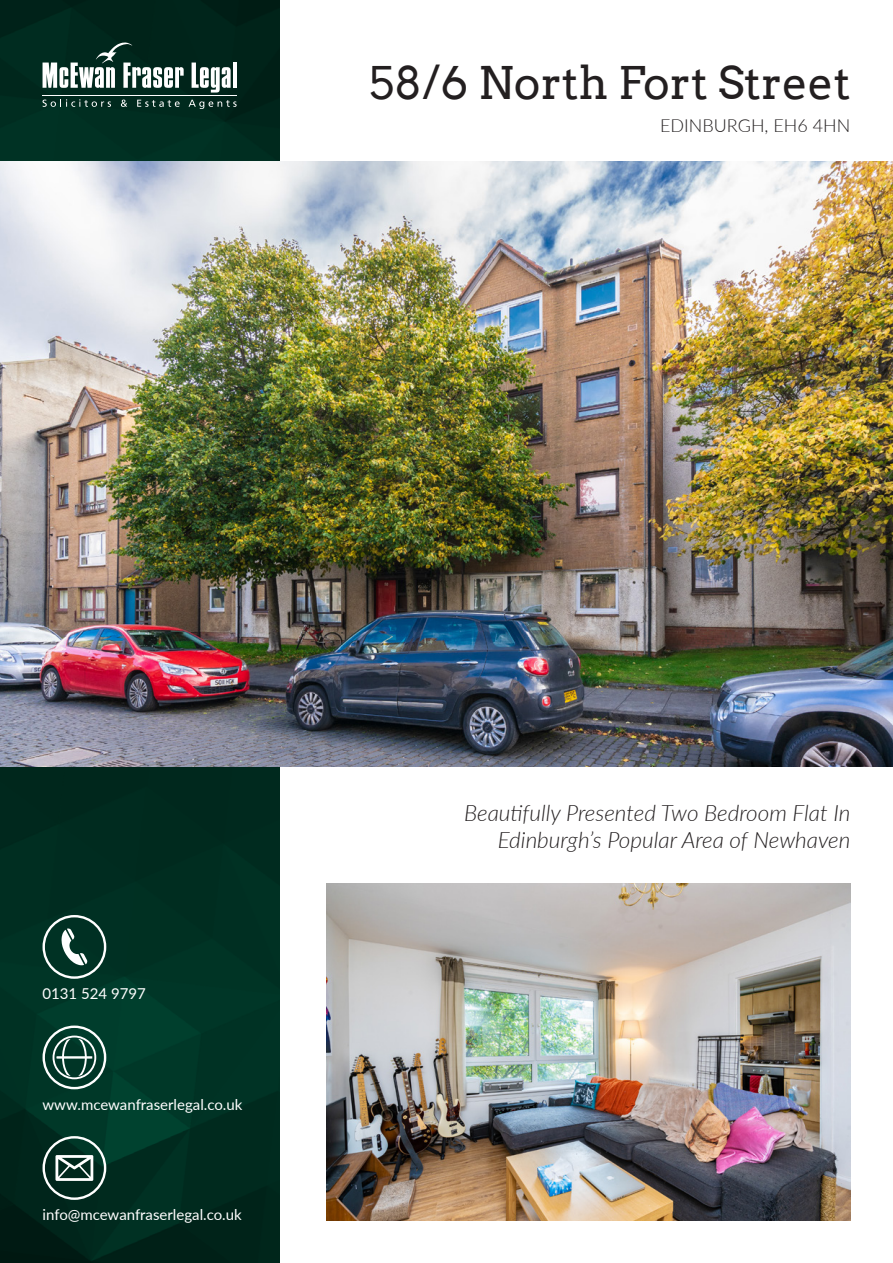
<style>
.page{position:relative;width:893px;height:1263px;background:#fff}
.page>*{position:absolute;margin:0;border:0;box-sizing:border-box;transform-origin:0 0}
.t1{font:45px "Arvo";color:#231f20}
.t2{font:italic 300 22.5px/27px "Lato";color:#231f20;text-align:right}
.t3{font:300 18px "Lato";color:#231f20}
.t4{font:15px "Lato";color:#fff}
</style>
<div class="page">
<img style="left:0;top:0;width:279px;height:1263px">
<img style="left:0;top:162px;width:893px;height:605px">
<svg style="left:43px;top:43px;width:141px;height:45px"></svg>
<svg style="left:192px;top:63px;width:39px;height:30px"></svg>
<hr style="left:233px;top:63px;width:4px;height:25px;background:#fff">
<hr style="left:43px;top:95px;width:194px;height:1px;background:#fff">
<svg style="left:43px;top:99px;width:68px;height:8px"></svg>
<svg style="left:121px;top:100px;width:6px;height:7px"></svg>
<svg style="left:137px;top:100px;width:43px;height:7px"></svg>
<svg style="left:189px;top:100px;width:48px;height:9px"></svg>
<img style="left:326px;top:883px;width:524px;height:337px">
<svg style="left:43px;top:915px;width:63px;height:64px;background:#335a4f"></svg>
<svg style="left:43px;top:1025px;width:63px;height:64px;background:#3a6559"></svg>
<svg style="left:43px;top:1136px;width:63px;height:64px;background:#3a5b52"></svg>
<h1 class="t1" style="left:369px;top:55px;width:483px">58/6 North Fort Street</h1>
<p class="t3" style="left:660px;top:113px;width:192px">EDINBURGH, EH6 4HN</p>
<p class="t4" style="left:43px;top:983px;width:105px">0131 524 9797</p>
<p class="t4" style="left:43px;top:1094px;width:201px">www.mcewanfraserlegal.co.uk</p>
<p class="t4" style="left:43px;top:1204px;width:201px">info@mcewanfraserlegal.co.uk</p>
<p class="t2" style="left:464px;top:798px;width:388px">Beautifully Presented Two Bedroom Flat In<br>Edinburgh’s Popular Area of Newhaven</p>
</div>
